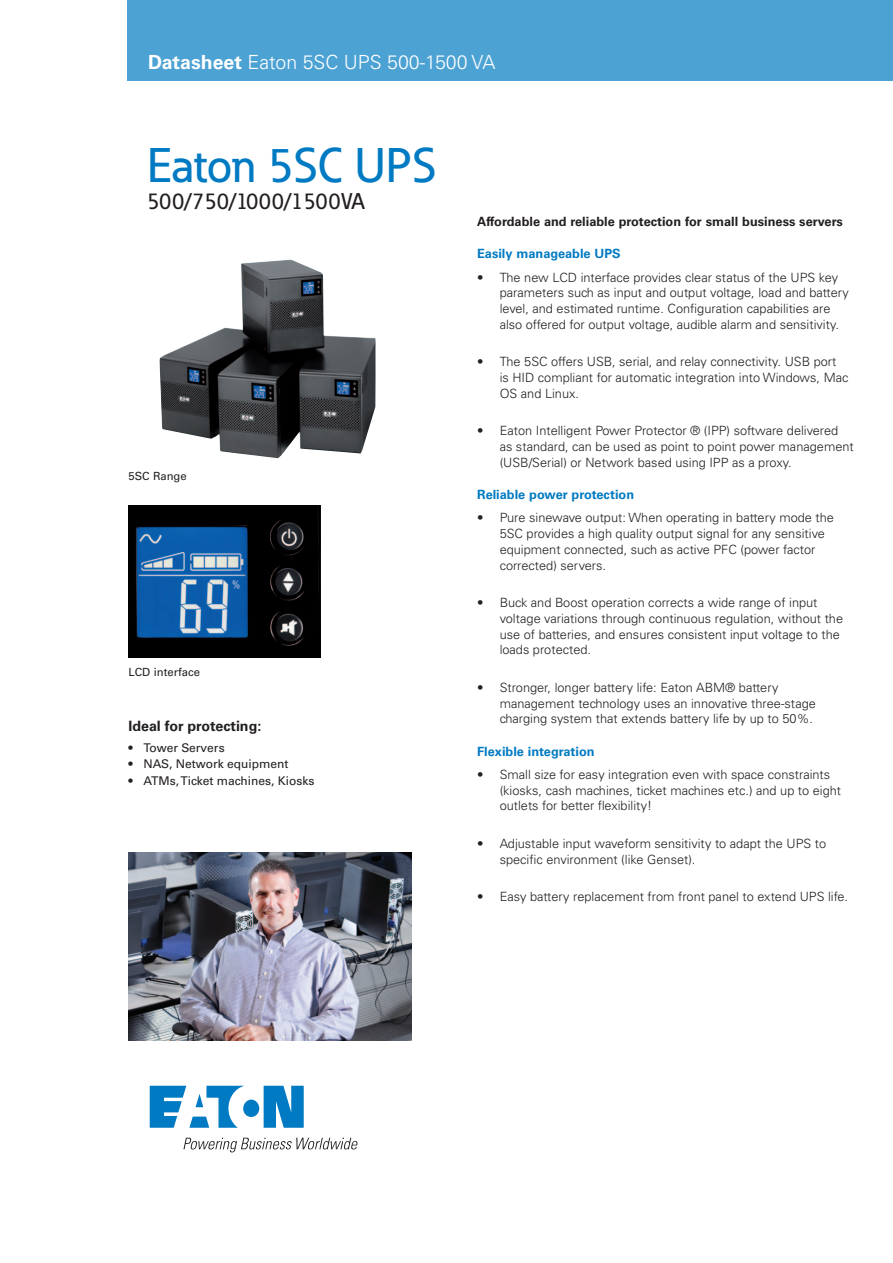
<style>
.page{position:relative;width:893px;height:1263px;background:#fff}
.page>*{position:absolute;margin:0;border:0;box-sizing:border-box;transform-origin:0 0}
.Headline{font:500 48px "Eaton";color:#007ac2}
.Body_Copy{font:500 22.5px "Eaton";color:#231f20}
.Product_line{font:300 19.5px "Univers LT Pro 45";color:#fff}
.Subheadline__black{font:700 14.25px "Univers LT Std";color:#231f20}
.leipis_bullet{font:300 12.75px/15.8px "Univers LT Std";color:#231f20}
.Body_Copy_Head{font:700 12.75px "Univers LT Std";color:#007ac2}
.Body_Copy_Head-2{font:700 12.75px "Univers LT Std";color:#231f20}
.Feature_bullets{font:12px "Univers LT Std";color:#231f20}
.Contents{font:11.25px "Univers LT Pro 55 Roman";color:#231f20}
.s1{font-family:"Univers LT Std";font-weight:700}
</style>
<div class="page">
<div style="left:127px;top:0;width:766px;height:80px;background:#4da2d4"></div>
<svg style="left:150px;top:1086px;width:154px;height:42px"></svg>
<svg style="left:183px;top:1138px;width:175px;height:14px"></svg>
<img style="left:129px;top:505px;width:192px;height:152px">
<img style="left:129px;top:853px;width:282px;height:188px">
<img style="left:159px;top:260px;width:217px;height:198px">
<p class="Product_line" style="left:148px;top:51px;width:349px"><span class="s1">Datasheet</span> Eaton 5SC UPS 500-1500 VA</p>
<p class="Headline" style="left:147px;top:136px;width:291px">Eaton 5SC UPS</p>
<p class="Body_Copy" style="left:147px;top:187px;width:219px">500/750/1000/1500VA</p>
<p class="Contents" style="left:128px;top:469px;width:60px">5SC Range</p>
<p class="Contents" style="left:128px;top:665px;width:73px">LCD interface</p>
<p class="Subheadline__black" style="left:128px;top:717px;width:134px">Ideal for protecting:</p>
<p class="Feature_bullets" style="left:128px;top:740px;width:98px">• Tower Servers</p>
<p class="Feature_bullets" style="left:128px;top:757px;width:162px">• NAS, Network equipment</p>
<p class="Feature_bullets" style="left:128px;top:773px;width:187px">• ATMs,Ticket machines, Kiosks</p>
<p class="Body_Copy_Head-2" style="left:477px;top:214px;width:367px">Affordable and reliable protection for small business servers</p>
<p class="Body_Copy_Head" style="left:477px;top:246px;width:145px">Easily manageable UPS</p>
<p class="leipis_bullet" style="left:500px;top:269px;width:351px;text-indent:-22px">• The new LCD interface provides clear status of the UPS key parameters such as input and output voltage, load and battery level, and estimated runtime. Configuration capabilities are also offered for output voltage, audible alarm and sensitivity.</p>
<p class="leipis_bullet" style="left:500px;top:354px;width:350px;text-indent:-22px">• The 5SC offers USB, serial, and relay connectivity. USB port is HID compliant for automatic integration into Windows, Mac<br>OS and Linux.</p>
<p class="leipis_bullet" style="left:500px;top:423px;width:356px;text-indent:-22px">• Eaton Intelligent Power Protector ® (IPP) software delivered as standard, can be used as point to point power management (USB/Serial) or Network based using IPP as a proxy.</p>
<p class="Body_Copy_Head" style="left:477px;top:487px;width:158px">Reliable power protection</p>
<p class="leipis_bullet" style="left:500px;top:510px;width:336px;text-indent:-22px">• Pure sinewave output: When operating in battery mode the 5SC provides a high quality output signal for any sensitive equipment connected, such as active PFC (power factor corrected) servers.</p>
<p class="leipis_bullet" style="left:500px;top:595px;width:345px;text-indent:-22px">• Buck and Boost operation corrects a wide range of input voltage variations through continuous regulation, without the use of batteries, and ensures consistent input voltage to the loads protected.</p>
<p class="leipis_bullet" style="left:500px;top:679px;width:318px;text-indent:-22px">• Stronger, longer battery life: Eaton ABM® battery management technology uses an innovative three-stage charging system that extends battery life by up to 50%.</p>
<p class="Body_Copy_Head" style="left:477px;top:744px;width:119px">Flexible integration</p>
<p class="leipis_bullet" style="left:500px;top:766px;width:343px;text-indent:-22px">• Small size for easy integration even with space constraints (kiosks, cash machines, ticket machines etc.) and up to eight outlets for better flexibility!</p>
<p class="leipis_bullet" style="left:500px;top:835px;width:328px;text-indent:-22px">• Adjustable input waveform sensitivity to adapt the UPS to specific environment (like Genset).</p>
<p class="leipis_bullet" style="left:477px;top:889px;width:372px">• Easy battery replacement from front panel to extend UPS life.</p>
</div>
